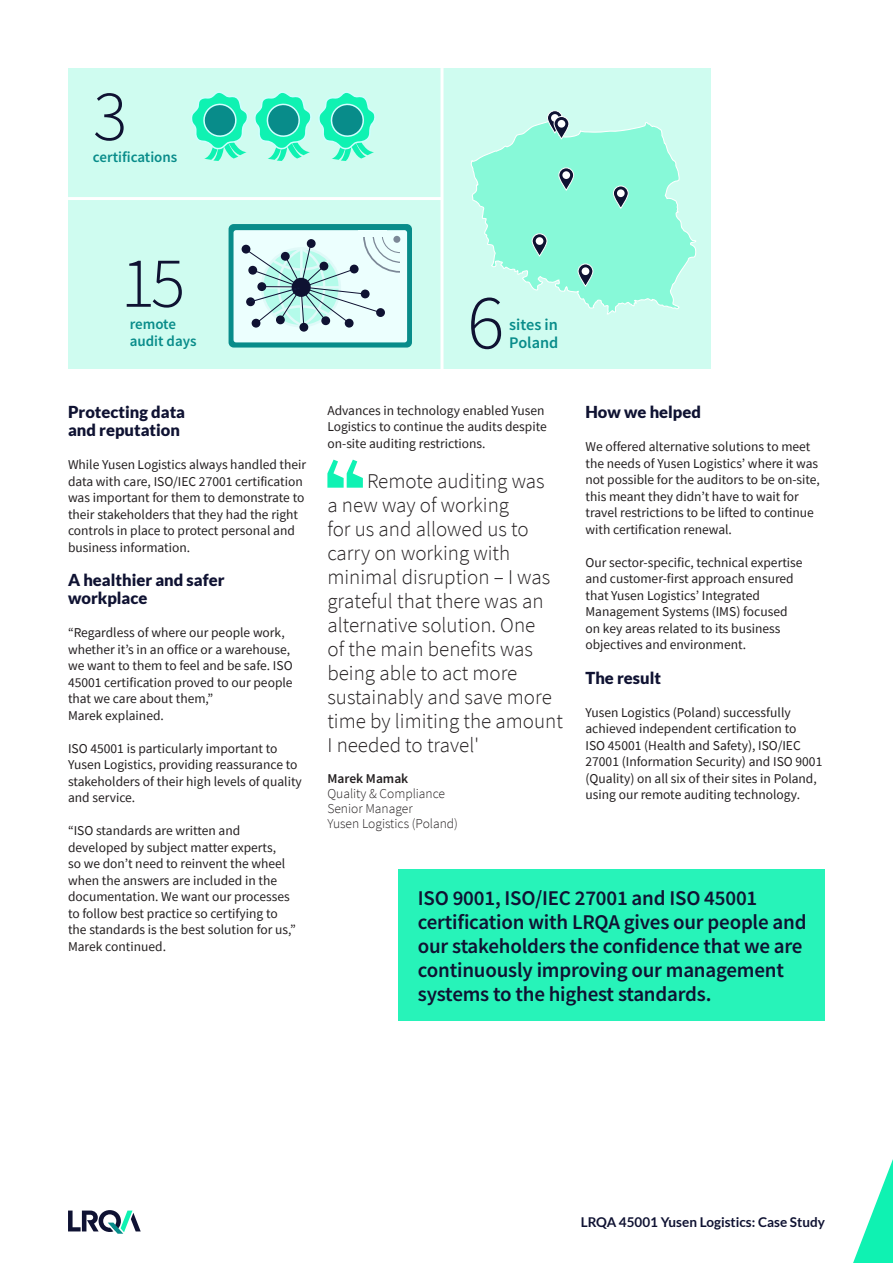
<style>
.page{position:relative;width:893px;height:1263px;background:#fff}
.page>*{position:absolute;margin:0;border:0;box-sizing:border-box;transform-origin:0 0}
.Body{font:300 78px "Source Sans Pro";color:#0f1232}
.Body-2{font:300 72px "Source Sans Pro";color:#0f1232}
.t1{font:300 21px/24px "Source Sans Pro";color:#231f20}
.Body-3{font:600 21px/24px "Source Sans Pro";letter-spacing:-.01em;color:#0f1232}
.t2{font:900 16.5px/18px "Lato";color:#0f1232}
.Body-4{font:600 16.2px "Source Sans Pro";color:#088c8a}
.Body-5{font:600 15px "Source Sans Pro";color:#088c8a}
.t3{font:13.5px/16.5px "Source Sans Pro";color:#231f20}
.t4{font:300 13.5px/15px "Source Sans Pro";color:#231f20}
.t5{font:700 13.5px "Lato";color:#0f1232}
.s1{font-weight:600}
</style>
<div class="page">
<svg style="left:68px;top:1210px;width:73px;height:24px"></svg>
<div style="left:68px;top:68px;width:643px;height:301px;background:#cffcf0"></div>
<svg style="left:191px;top:92px;width:120px;height:69px"></svg>
<svg style="left:319px;top:92px;width:56px;height:69px"></svg>
<hr style="left:440px;top:68px;width:3px;height:310px;background:#fff">
<hr style="left:68px;top:197px;width:375px;height:3px;background:#fff">
<div style="left:229px;top:224px;width:183px;height:124px;background:#088c8a;border-radius:5px"></div>
<div style="left:234px;top:230px;width:173px;height:112px;background:#ecfffe;border-radius:3px"></div>
<div style="left:242px;top:245px;width:8px;height:9px;border:2px solid #0f1232;border-radius:50%"></div>
<div style="left:300px;top:324px;width:8px;height:7px;background:#0f1232;border-radius:50%"></div>
<div style="left:299px;top:323px;width:9px;height:9px;border:2px solid #0f1232;border-radius:50%"></div>
<svg style="left:245px;top:235px;width:156px;height:93px"></svg>
<svg style="left:470px;top:120px;width:227px;height:195px"></svg>
<svg style="left:559px;top:168px;width:15px;height:22px"></svg>
<div style="left:558px;top:167px;width:16px;height:23px;border:1px solid #fff;border-radius:7px"></div>
<div style="left:562px;top:171px;width:8px;height:8px;background:#fff;border-radius:50%"></div>
<svg style="left:613px;top:186px;width:15px;height:22px"></svg>
<div style="left:613px;top:186px;width:16px;height:23px;border:1px solid #fff;border-radius:7px"></div>
<div style="left:617px;top:189px;width:8px;height:8px;background:#fff;border-radius:50%"></div>
<svg style="left:547px;top:111px;width:15px;height:22px"></svg>
<div style="left:547px;top:110px;width:16px;height:23px;border:1px solid #fff;border-radius:7px"></div>
<div style="left:551px;top:114px;width:8px;height:8px;background:#fff;border-radius:50%"></div>
<svg style="left:578px;top:264px;width:15px;height:22px"></svg>
<div style="left:578px;top:264px;width:15px;height:23px;border:1px solid #fff;border-radius:7px"></div>
<div style="left:582px;top:267px;width:7px;height:8px;background:#fff;border-radius:50%"></div>
<svg style="left:532px;top:234px;width:15px;height:22px"></svg>
<div style="left:532px;top:233px;width:15px;height:23px;border:1px solid #fff;border-radius:7px"></div>
<div style="left:536px;top:237px;width:7px;height:8px;background:#fff;border-radius:50%"></div>
<svg style="left:554px;top:117px;width:15px;height:22px"></svg>
<div style="left:554px;top:116px;width:15px;height:23px;border:1px solid #fff;border-radius:7px"></div>
<div style="left:558px;top:120px;width:7px;height:8px;background:#fff;border-radius:50%"></div>
<div style="left:398px;top:869px;width:427px;height:152px;background:#27f3b9"></div>
<svg style="left:853px;top:1159px;width:40px;height:104px"></svg>
<svg style="left:327px;top:460px;width:36px;height:28px"></svg>
<p class="Body-2" style="left:93px;top:72px;width:36px">3</p>
<p class="Body-5" style="left:93px;top:147px;width:86px">certifications</p>
<p class="Body-2" style="left:121px;top:239px;width:66px">15</p>
<p class="Body-5" style="left:130px;top:314px;width:48px">remote</p>
<p class="Body-5" style="left:130px;top:331px;width:68px">audit days</p>
<p class="Body" style="left:467px;top:275px;width:39px">6</p>
<p class="Body-4" style="left:509px;top:314px;width:50px">sites in</p>
<p class="Body-4" style="left:509px;top:332px;width:51px">Poland</p>
<p class="t2" style="left:68px;top:403px;width:119px">Protecting data</p>
<p class="t2" style="left:68px;top:421px;width:114px">and reputation</p>
<p class="t3" style="left:68px;top:456px;width:240px">While Yusen Logistics always handled their data with care, ISO/IEC 27001 certification was important for them to demonstrate to their stakeholders that they had the right controls in place to protect personal and business information.</p>
<p class="t2" style="left:68px;top:571px;width:158px">A healthier and safer workplace</p>
<p class="t3" style="left:68px;top:624px;width:226px">“Regardless of where our people work, whether it’s in an office or a warehouse, we want to them to feel and be safe. ISO 45001 certification proved to our people</p>
<p class="t3" style="left:68px;top:690px;width:147px">that we care about them,”</p>
<p class="t3" style="left:68px;top:707px;width:97px">Marek explained.</p>
<p class="t3" style="left:68px;top:740px;width:235px">ISO 45001 is particularly important to Yusen Logistics, providing reassurance to stakeholders of their high levels of quality and service.</p>
<p class="t3" style="left:68px;top:822px;width:229px">“ISO standards are written and developed by subject matter experts,<br>so we don’t need to reinvent the wheel when the answers are included in the documentation. We want our processes to follow best practice so certifying to the standards is the best solution for us,” Marek continued.</p>
<p class="t3" style="left:327px;top:402px;width:221px">Advances in technology enabled Yusen<br>Logistics to continue the audits despite on-site auditing restrictions.</p>
<p class="t1" style="left:327px;top:469px;width:237px;text-indent:40px">Remote auditing was<br>a new way of working<br>for us and allowed us to carry on working with minimal disruption – I was grateful that there was an alternative solution. One<br>of the main benefits was being able to act more sustainably and save more time by limiting the amount<br>I needed to travel'</p>
<p class="t4" style="left:327px;top:771px;width:132px"><span class="s1">Marek Mamak<br></span>Quality &amp; Compliance<br>Senior Manager<br>Yusen Logistics (Poland)</p>
<p class="t2" style="left:585px;top:403px;width:117px">How we helped</p>
<p class="t3" style="left:585px;top:438px;width:236px">We offered alternative solutions to meet the needs of Yusen Logistics’ where it was not possible for the auditors to be on-site, this meant they didn’t have to wait for travel restrictions to be lifted to continue with certification renewal.</p>
<p class="t3" style="left:585px;top:554px;width:219px">Our sector-specific, technical expertise and customer-first approach ensured</p>
<p class="t3" style="left:585px;top:587px;width:204px">that Yusen Logistics’ Integrated<br>Management Systems (IMS) focused</p>
<p class="t3" style="left:585px;top:620px;width:196px">on key areas related to its business objectives and environment.</p>
<p class="t2" style="left:585px;top:668px;width:77px">The result</p>
<p class="t3" style="left:585px;top:704px;width:238px">Yusen Logistics (Poland) successfully achieved independent certification to<br>ISO 45001 (Health and Safety), ISO/IEC 27001 (Information Security) and ISO 9001 (Quality) on all six of their sites in Poland, using our remote auditing technology.</p>
<p class="Body-3" style="left:418px;top:886px;width:390px">ISO 9001, ISO/IEC 27001 and ISO 45001 certification with LRQA gives our people and our stakeholders the confidence that we are continuously improving our management systems to the highest standards.</p>
<p class="t5" style="left:581px;top:1215px;width:246px">LRQA 45001 Yusen Logistics: Case Study</p>
</div>
